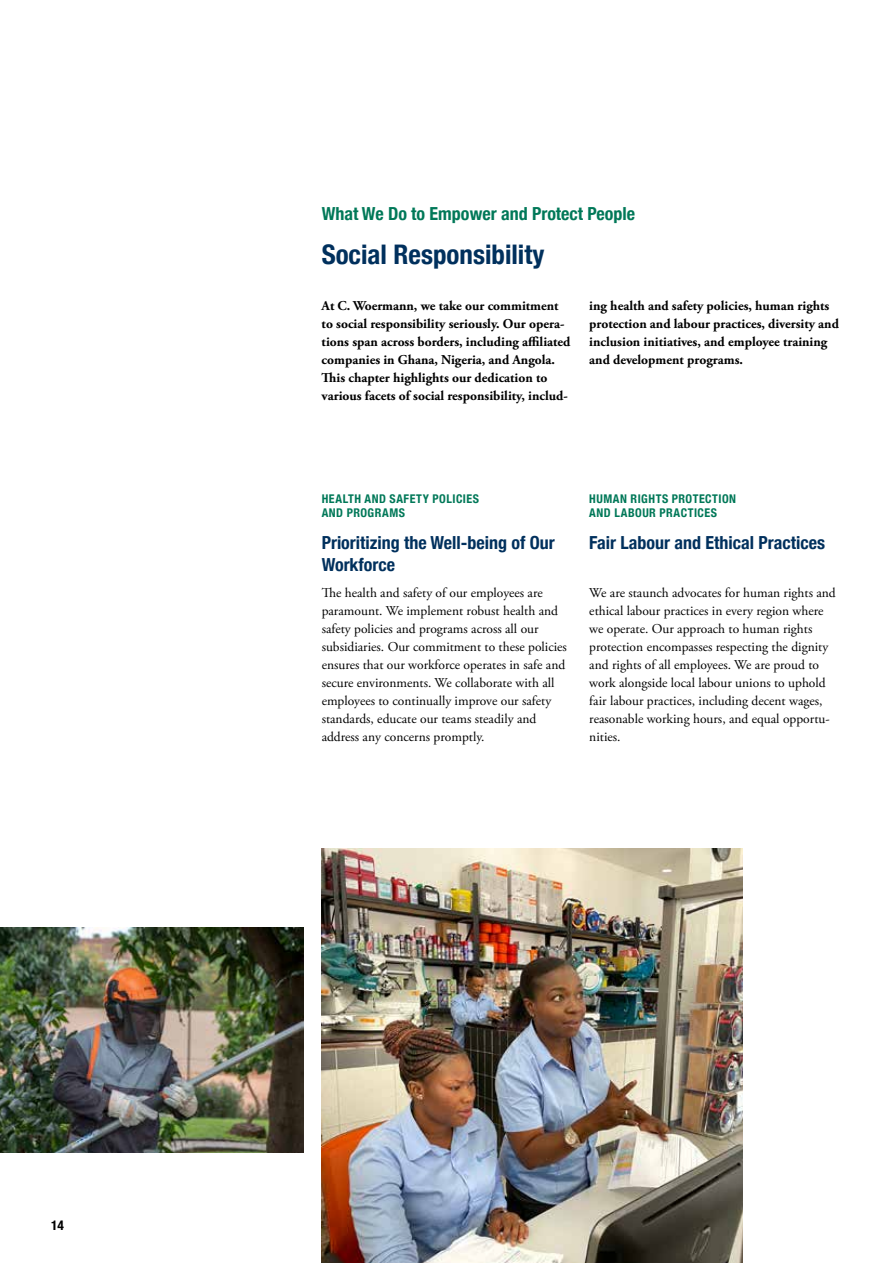
<style>
.page{position:relative;width:893px;height:1263px;background:#fff}
.page>*{position:absolute;margin:0;border:0;box-sizing:border-box;transform-origin:0 0}
.t1{font:700 condensed 27px "Helvetica Neue";color:#00305d}
.t2{font:700 condensed 18px/21.6px "Helvetica Neue";color:#00305d}
.t3{font:700 condensed 18px "Helvetica Neue";color:#007858}
.t4{font:13.5px/18px "Adobe Garamond Pro";color:#000}
.t5{font:700 13.5px/18px "Adobe Garamond Pro";color:#000}
.t6{font:700 condensed 13.5px "Helvetica Neue";color:#000}
.t7{font:700 condensed 12px/14.4px "Helvetica Neue";letter-spacing:.045em;color:#007858}
</style>
<div class="page">
<img style="left:322px;top:848px;width:421px;height:415px">
<img style="left:0;top:927px;width:304px;height:225px">
<p class="t6" style="left:51px;top:1213px;width:14px">14</p>
<h2 class="t3" style="left:322px;top:199px;width:315px">What We Do to Empower and Protect People</h2>
<h1 class="t1" style="left:322px;top:232px;width:224px">Social Responsibility</h1>
<p class="t5" style="left:322px;top:297px;width:250px">At C. Woermann, we take our commitment to social responsibility seriously. Our opera&shy;tions span across borders, including affiliated companies in Ghana, Nigeria, and Angola.<br>This chapter highlights our dedication to various facets of social responsibility, includ-</p>
<p class="t5" style="left:589px;top:297px;width:251px">ing health and safety policies, human rights protection and labour practices, diversity and inclusion initiatives, and employee training and development programs.</p>
<p class="t7" style="left:322px;top:490px;width:159px">HEALTH AND SAFETY POLICIES<br>AND PROGRAMS</p>
<p class="t7" style="left:589px;top:490px;width:148px">HUMAN RIGHTS PROTECTION<br>AND LABOUR PRACTICES</p>
<h2 class="t2" style="left:322px;top:531px;width:235px">Prioritizing the Well-being of Our<br>Workforce</h2>
<p class="t4" style="left:322px;top:584px;width:247px">The health and safety of our employees are paramount. We implement robust health and safety policies and programs across all our subsidiaries. Our commitment to these policies ensures that our workforce operates in safe and secure environments. We collaborate with all employees to continually improve our safety standards, educate our teams steadily and address any concerns promptly.</p>
<h2 class="t2" style="left:589px;top:531px;width:237px">Fair Labour and Ethical Practices</h2>
<p class="t4" style="left:589px;top:584px;width:248px">We are staunch advocates for human rights and ethical labour practices in every region where we operate. Our approach to human rights protection encompasses respecting the dignity and rights of all employees. We are proud to work alongside local labour unions to uphold fair labour practices, including decent wages, reasonable working hours, and equal opportu&shy;nities.</p>
</div>
